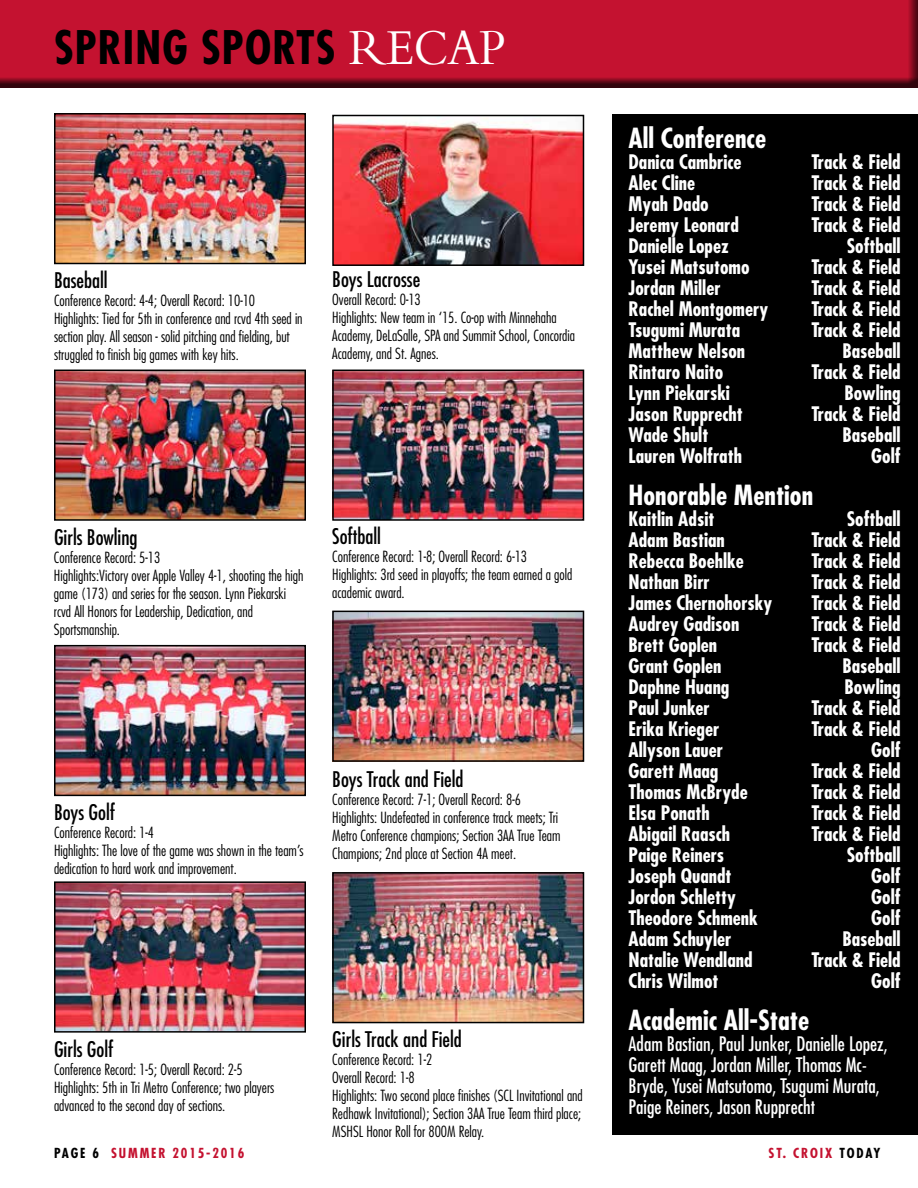
<style>
.page{position:relative;width:918px;height:1188px;background:#fff}
.page>*{position:absolute;margin:0;border:0;box-sizing:border-box;transform-origin:0 0}
.t1{font:700 condensed 45px "Futura LT";letter-spacing:.025em;color:#000}
.t2{font:700 condensed 27px "Futura LT";color:#fff}
.t3{font:condensed 21px "Futura LT";color:#000}
.t4{font:700 condensed 19.5px "Futura LT";color:#fff}
.t5{font:condensed 19.5px/21px "Futura LT";color:#fff}
.t6{font:300 condensed 15px/18px "Futura LT";color:#000}
.t7{font:700 condensed 13.5px "Futura LT";letter-spacing:.135em;color:#c41230}
.t8{font:700 condensed 13.5px "Futura LT";color:#c41230}
.s1{font-family:"Bembo";font-weight:400;font-stretch:normal;font-size:52.5px;color:#fff}
.s2{color:#000}
</style>
<div class="page">
<div style="left:612px;top:115px;width:306px;height:1020px;background:#000"></div>
<div style="left:0;top:0;width:918px;height:88px;background:#000;opacity:.75"></div>
<img style="left:57px;top:116px;width:246px;height:145px">
<div style="left:54px;top:113px;width:252px;height:151px;border:2px solid #000"></div>
<img style="left:57px;top:648px;width:246px;height:145px">
<div style="left:54px;top:645px;width:252px;height:151px;border:2px solid #000"></div>
<img style="left:57px;top:373px;width:246px;height:145px">
<div style="left:54px;top:370px;width:252px;height:151px;border:2px solid #000"></div>
<img style="left:335px;top:373px;width:246px;height:145px">
<div style="left:332px;top:370px;width:252px;height:151px;border:2px solid #000"></div>
<img style="left:335px;top:614px;width:246px;height:145px">
<div style="left:332px;top:611px;width:252px;height:151px;border:2px solid #000"></div>
<img style="left:335px;top:118px;width:246px;height:145px">
<div style="left:332px;top:115px;width:252px;height:151px;border:2px solid #000"></div>
<img style="left:335px;top:875px;width:246px;height:145px">
<div style="left:332px;top:872px;width:252px;height:151px;border:2px solid #000"></div>
<img style="left:57px;top:884px;width:246px;height:146px">
<div style="left:54px;top:881px;width:252px;height:152px;border:2px solid #000"></div>
<h1 class="t1" style="left:54px;top:19px;width:453px">SPRING SPORTS <span class="s1">RECAP</span></h1>
<h3 class="t3" style="left:54px;top:268px;width:55px">Baseball</h3>
<p class="t6" style="left:54px;top:292px;width:250px">Conference Record: 4-4; Overall Record: 10-10<br>Highlights: Tied for 5th in conference and rcvd 4th seed in section play. All season - solid pitching and fielding, but struggled to finish big games with key hits.</p>
<h3 class="t3" style="left:332px;top:266px;width:90px">Boys Lacrosse</h3>
<p class="t6" style="left:332px;top:290px;width:244px">Overall Record: 0-13<br>Highlights: New team in ‘15. Co-op with Minnehaha Academy, DeLaSalle, SPA and Summit School, Concordia Academy, and St. Agnes.</p>
<h3 class="t3" style="left:54px;top:524px;width:85px">Girls Bowling</h3>
<p class="t6" style="left:54px;top:548px;width:251px">Conference Record: 5-13<br>Highlights:Victory over Apple Valley 4-1, shooting the high game (173) and series for the season. Lynn Piekarski rcvd All Honors for Leadership, Dedication, and Sportsmanship.</p>
<h3 class="t3" style="left:332px;top:524px;width:50px">Softball</h3>
<p class="t6" style="left:332px;top:548px;width:242px">Conference Record: 1-8; Overall Record: 6-13<br>Highlights: 3rd seed in playoffs; the team earned a gold academic award.</p>
<h3 class="t3" style="left:54px;top:800px;width:63px">Boys Golf</h3>
<p class="t6" style="left:54px;top:824px;width:251px">Conference Record: 1-4<br>Highlights: The love of the game was shown in the team’s dedication to hard work and improvement.</p>
<h3 class="t3" style="left:332px;top:767px;width:133px">Boys Track and Field</h3>
<p class="t6" style="left:332px;top:791px;width:230px">Conference Record: 7-1; Overall Record: 8-6<br>Highlights: Undefeated in conference track meets; Tri Metro Conference champions; Section 3AA True Team Champions; 2nd place at Section 4A meet.</p>
<h3 class="t3" style="left:54px;top:1037px;width:61px">Girls Golf</h3>
<p class="t6" style="left:54px;top:1061px;width:222px">Conference Record: 1-5; Overall Record: 2-5<br>Highlights: 5th in Tri Metro Conference; two players advanced to the second day of sections.</p>
<h3 class="t3" style="left:332px;top:1026px;width:131px">Girls Track and Field</h3>
<p class="t6" style="left:332px;top:1050px;width:252px">Conference Record: 1-2<br>Overall Record: 1-8<br>Highlights: Two second place finishes (SCL Invitational and Redhawk Invitational); Section 3AA True Team third place; MSHSL Honor Roll for 800M Relay.</p>
<h2 class="t2" style="left:629px;top:121px;width:139px">All Conference</h2>
<h3 class="t4" style="left:629px;top:150px;width:115px">Danica Cambrice</h3>
<h3 class="t4" style="left:811px;top:150px;width:91px">Track &amp; Field</h3>
<h3 class="t4" style="left:629px;top:171px;width:68px">Alec Cline</h3>
<h3 class="t4" style="left:811px;top:171px;width:91px">Track &amp; Field</h3>
<h3 class="t4" style="left:629px;top:192px;width:82px">Myah Dado</h3>
<h3 class="t4" style="left:811px;top:192px;width:91px">Track &amp; Field</h3>
<h3 class="t4" style="left:629px;top:213px;width:112px">Jeremy Leonard</h3>
<h3 class="t4" style="left:811px;top:213px;width:91px">Track &amp; Field</h3>
<h3 class="t4" style="left:629px;top:234px;width:102px">Danielle Lopez</h3>
<h3 class="t4" style="left:847px;top:234px;width:55px">Softball</h3>
<h3 class="t4" style="left:629px;top:255px;width:123px">Yusei Matsutomo</h3>
<h3 class="t4" style="left:811px;top:255px;width:91px">Track &amp; Field</h3>
<h3 class="t4" style="left:629px;top:276px;width:94px">Jordan Miller</h3>
<h3 class="t4" style="left:811px;top:276px;width:91px">Track &amp; Field</h3>
<h3 class="t4" style="left:629px;top:297px;width:141px">Rachel Montgomery</h3>
<h3 class="t4" style="left:811px;top:297px;width:91px">Track &amp; Field</h3>
<h3 class="t4" style="left:629px;top:318px;width:113px">Tsugumi Murata</h3>
<h3 class="t4" style="left:811px;top:318px;width:91px">Track &amp; Field</h3>
<h3 class="t4" style="left:629px;top:339px;width:118px">Matthew Nelson</h3>
<h3 class="t4" style="left:842px;top:339px;width:60px">Baseball</h3>
<h3 class="t4" style="left:629px;top:360px;width:96px">Rintaro Naito</h3>
<h3 class="t4" style="left:811px;top:360px;width:91px">Track &amp; Field</h3>
<h3 class="t4" style="left:629px;top:381px;width:103px">Lynn Piekarski</h3>
<h3 class="t4" style="left:844px;top:381px;width:58px">Bowling</h3>
<h3 class="t4" style="left:629px;top:402px;width:116px">Jason Rupprecht</h3>
<h3 class="t4" style="left:811px;top:402px;width:91px">Track &amp; Field</h3>
<h3 class="t4" style="left:629px;top:423px;width:81px">Wade Shult</h3>
<h3 class="t4" style="left:842px;top:423px;width:60px">Baseball</h3>
<h3 class="t4" style="left:629px;top:444px;width:115px">Lauren Wolfrath</h3>
<h3 class="t4" style="left:871px;top:444px;width:31px">Golf</h3>
<h2 class="t2" style="left:629px;top:478px;width:186px">Honorable Mention</h2>
<h3 class="t4" style="left:629px;top:507px;width:87px">Kaitlin Adsit</h3>
<h3 class="t4" style="left:847px;top:507px;width:55px">Softball</h3>
<h3 class="t4" style="left:629px;top:528px;width:98px">Adam Bastian</h3>
<h3 class="t4" style="left:811px;top:528px;width:91px">Track &amp; Field</h3>
<h3 class="t4" style="left:629px;top:549px;width:117px">Rebecca Boehlke</h3>
<h3 class="t4" style="left:811px;top:549px;width:91px">Track &amp; Field</h3>
<h3 class="t4" style="left:629px;top:570px;width:83px">Nathan Birr</h3>
<h3 class="t4" style="left:811px;top:570px;width:91px">Track &amp; Field</h3>
<h3 class="t4" style="left:629px;top:591px;width:145px">James Chernohorsky</h3>
<h3 class="t4" style="left:811px;top:591px;width:91px">Track &amp; Field</h3>
<h3 class="t4" style="left:629px;top:612px;width:112px">Audrey Gadison</h3>
<h3 class="t4" style="left:811px;top:612px;width:91px">Track &amp; Field</h3>
<h3 class="t4" style="left:629px;top:633px;width:90px">Brett Goplen</h3>
<h3 class="t4" style="left:811px;top:633px;width:91px">Track &amp; Field</h3>
<h3 class="t4" style="left:629px;top:654px;width:94px">Grant Goplen</h3>
<h3 class="t4" style="left:842px;top:654px;width:60px">Baseball</h3>
<h3 class="t4" style="left:629px;top:675px;width:102px">Daphne Huang</h3>
<h3 class="t4" style="left:844px;top:675px;width:58px">Bowling</h3>
<h3 class="t4" style="left:629px;top:696px;width:83px">Paul Junker</h3>
<h3 class="t4" style="left:811px;top:696px;width:91px">Track &amp; Field</h3>
<h3 class="t4" style="left:629px;top:717px;width:92px">Erika Krieger</h3>
<h3 class="t4" style="left:811px;top:717px;width:91px">Track &amp; Field</h3>
<h3 class="t4" style="left:629px;top:738px;width:96px">Allyson Lauer</h3>
<h3 class="t4" style="left:871px;top:738px;width:31px">Golf</h3>
<h3 class="t4" style="left:629px;top:759px;width:91px">Garett Maag</h3>
<h3 class="t4" style="left:811px;top:759px;width:91px">Track &amp; Field</h3>
<h3 class="t4" style="left:629px;top:780px;width:121px">Thomas McBryde</h3>
<h3 class="t4" style="left:811px;top:780px;width:91px">Track &amp; Field</h3>
<h3 class="t4" style="left:629px;top:801px;width:83px">Elsa Ponath</h3>
<h3 class="t4" style="left:811px;top:801px;width:91px">Track &amp; Field</h3>
<h3 class="t4" style="left:629px;top:822px;width:103px">Abigail Raasch</h3>
<h3 class="t4" style="left:811px;top:822px;width:91px">Track &amp; Field</h3>
<h3 class="t4" style="left:629px;top:843px;width:97px">Paige Reiners</h3>
<h3 class="t4" style="left:847px;top:843px;width:55px">Softball</h3>
<h3 class="t4" style="left:629px;top:864px;width:105px">Joseph Quandt</h3>
<h3 class="t4" style="left:871px;top:864px;width:31px">Golf</h3>
<h3 class="t4" style="left:629px;top:885px;width:109px">Jordon Schletty</h3>
<h3 class="t4" style="left:871px;top:885px;width:31px">Golf</h3>
<h3 class="t4" style="left:629px;top:906px;width:131px">Theodore Schmenk</h3>
<h3 class="t4" style="left:871px;top:906px;width:31px">Golf</h3>
<h3 class="t4" style="left:629px;top:927px;width:104px">Adam Schuyler</h3>
<h3 class="t4" style="left:842px;top:927px;width:60px">Baseball</h3>
<h3 class="t4" style="left:629px;top:948px;width:126px">Natalie Wendland</h3>
<h3 class="t4" style="left:811px;top:948px;width:91px">Track &amp; Field</h3>
<h3 class="t4" style="left:629px;top:969px;width:92px">Chris Wilmot</h3>
<h3 class="t4" style="left:871px;top:969px;width:31px">Golf</h3>
<h2 class="t2" style="left:629px;top:1003px;width:182px">Academic All-State</h2>
<h3 class="t5" style="left:629px;top:1033px;width:261px">Adam Bastian, Paul Junker, Danielle Lopez, Garett Maag, Jordan Miller, Thomas Mc-Bryde, Yusei Matsutomo, Tsugumi Murata, Paige Reiners, Jason Rupprecht</h3>
<p class="t7" style="left:54px;top:1144px;width:192px"><span class="s2">PAGE 6</span> SUMMER 2015-2016</p>
<p class="t7" style="left:769px;top:1144px;width:113px">ST. CROIX <span class="s2">TODAY</span></p>
<p class="t8" style="left:778px;top:1144px;width:88px">ST. C OIX <span class="s2">TODAY</span></p>
</div>
